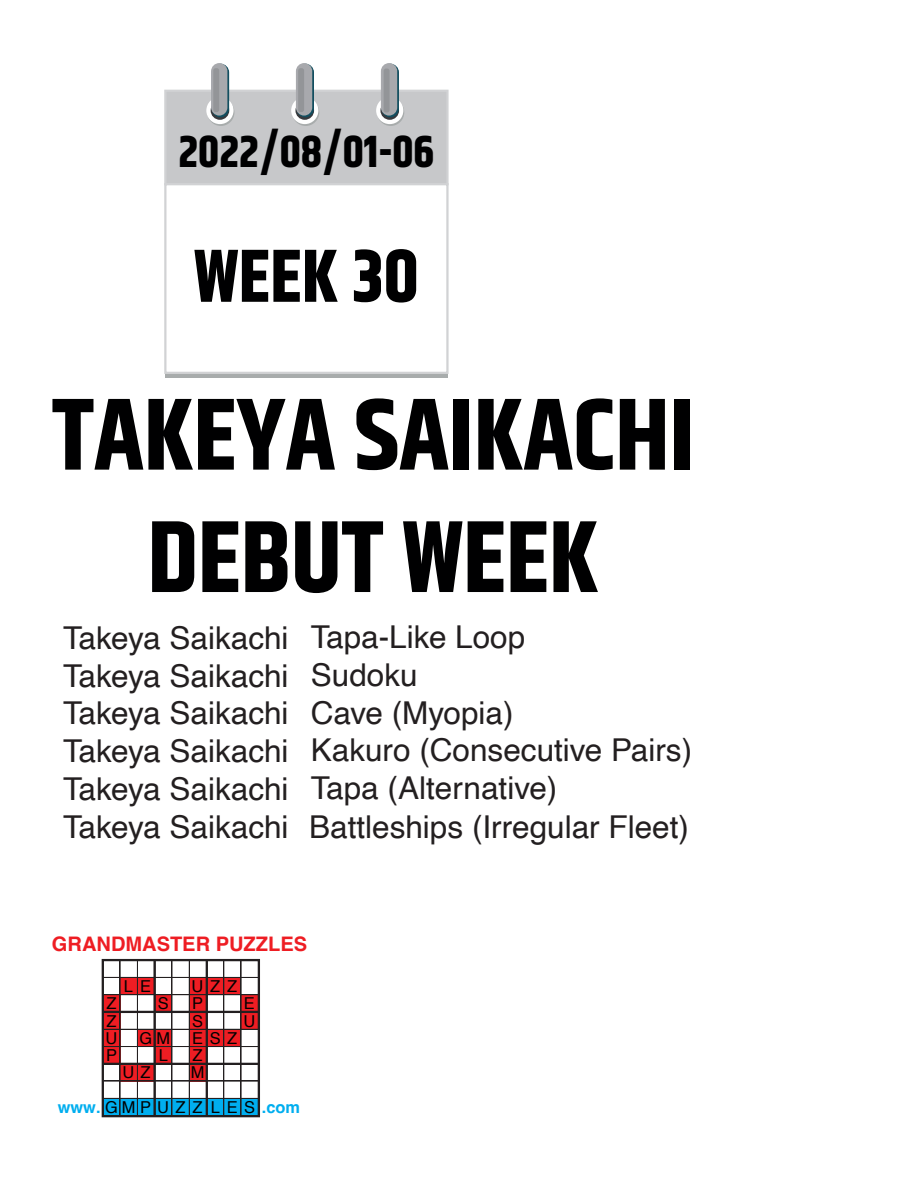
<style>
.page{position:relative;width:918px;height:1188px;background:#fff}
.page>*{position:absolute;margin:0;border:0;box-sizing:border-box;transform-origin:0 0}
.t1{font:700 102px/122.4px "Khand";color:#000001;text-align:center}
.t2{font:700 75px "Khand";color:#000001}
.t3{font:700 45px "Khand";color:#000001}
.t4{font:31.5px/37.8px "Helvetica";color:#231f20;text-align:justify}
.t5{font:700 20.1px "Helvetica";color:#ee1d23}
.t6{font:16.35px/34.5px "Helvetica";letter-spacing:.38em;color:#010101}
.s1{font-weight:700;color:#00aeef}
</style>
<div class="page">
<div style="left:104px;top:1098px;width:155px;height:18px;background:#00aeef"></div>
<div style="left:120px;top:977px;width:35px;height:18px;background:#ee1d23"></div>
<div style="left:189px;top:977px;width:52px;height:18px;background:#ee1d23"></div>
<div style="left:103px;top:995px;width:17px;height:17px;background:#ee1d23"></div>
<div style="left:155px;top:995px;width:17px;height:17px;background:#ee1d23"></div>
<div style="left:189px;top:995px;width:18px;height:17px;background:#ee1d23"></div>
<div style="left:241px;top:995px;width:18px;height:17px;background:#ee1d23"></div>
<div style="left:103px;top:1012px;width:17px;height:17px;background:#ee1d23"></div>
<div style="left:189px;top:1012px;width:18px;height:17px;background:#ee1d23"></div>
<div style="left:241px;top:1012px;width:18px;height:17px;background:#ee1d23"></div>
<div style="left:103px;top:1029px;width:17px;height:18px;background:#ee1d23"></div>
<div style="left:137px;top:1029px;width:35px;height:18px;background:#ee1d23"></div>
<div style="left:189px;top:1029px;width:52px;height:18px;background:#ee1d23"></div>
<div style="left:103px;top:1047px;width:17px;height:17px;background:#ee1d23"></div>
<div style="left:155px;top:1047px;width:17px;height:17px;background:#ee1d23"></div>
<div style="left:189px;top:1047px;width:18px;height:17px;background:#ee1d23"></div>
<div style="left:120px;top:1064px;width:35px;height:17px;background:#ee1d23"></div>
<div style="left:189px;top:1064px;width:18px;height:17px;background:#ee1d23"></div>
<hr style="left:120px;top:961px;width:1px;height:51px;background:#231f20">
<hr style="left:172px;top:961px;width:1px;height:51px;background:#231f20">
<hr style="left:224px;top:961px;width:1px;height:51px;background:#231f20">
<hr style="left:241px;top:961px;width:1px;height:51px;background:#231f20">
<hr style="left:120px;top:1013px;width:1px;height:51px;background:#231f20">
<hr style="left:172px;top:1013px;width:1px;height:51px;background:#231f20">
<hr style="left:224px;top:1013px;width:1px;height:51px;background:#231f20">
<hr style="left:241px;top:1013px;width:1px;height:51px;background:#231f20">
<hr style="left:104px;top:1081px;width:51px;height:1px;background:#231f20">
<hr style="left:155px;top:1081px;width:52px;height:1px;background:#231f20">
<hr style="left:120px;top:1064px;width:1px;height:52px;background:#231f20">
<hr style="left:172px;top:1064px;width:1px;height:52px;background:#231f20">
<hr style="left:224px;top:1064px;width:1px;height:52px;background:#231f20">
<hr style="left:241px;top:1064px;width:1px;height:52px;background:#231f20">
<hr style="left:207px;top:1081px;width:51px;height:1px;background:#231f20">
<div style="left:102px;top:959px;width:158px;height:158px;border:2px solid #231f20"></div>
<hr style="left:153px;top:959px;width:3px;height:157px;background:#231f20">
<hr style="left:206px;top:960px;width:2px;height:156px;background:#231f20">
<hr style="left:103px;top:1063px;width:156px;height:2px;background:#231f20">
<hr style="left:102px;top:1011px;width:156px;height:2px;background:#231f20">
<hr style="left:102px;top:959px;width:1px;height:157px;background:#231f20">
<hr style="left:119px;top:960px;width:1px;height:156px;background:#231f20">
<hr style="left:137px;top:960px;width:1px;height:156px;background:#231f20">
<hr style="left:171px;top:960px;width:1px;height:156px;background:#231f20">
<hr style="left:189px;top:960px;width:1px;height:156px;background:#231f20">
<hr style="left:223px;top:960px;width:1px;height:156px;background:#231f20">
<hr style="left:240px;top:960px;width:1px;height:156px;background:#231f20">
<hr style="left:258px;top:960px;width:1px;height:156px;background:#231f20">
<hr style="left:103px;top:959px;width:156px;height:1px;background:#231f20">
<hr style="left:103px;top:977px;width:156px;height:1px;background:#231f20">
<hr style="left:103px;top:994px;width:156px;height:1px;background:#231f20">
<hr style="left:103px;top:1029px;width:156px;height:1px;background:#231f20">
<hr style="left:103px;top:1046px;width:156px;height:1px;background:#231f20">
<hr style="left:103px;top:1080px;width:156px;height:1px;background:#231f20">
<hr style="left:103px;top:1098px;width:156px;height:1px;background:#231f20">
<hr style="left:103px;top:1115px;width:156px;height:1px;background:#231f20">
<div style="left:164px;top:90px;width:285px;height:95px;background:#c7c8ca;border:2px solid #d1d2d4"></div>
<div style="left:165px;top:189px;width:282px;height:189px;background:#a8acac"></div>
<div style="left:164px;top:183px;width:285px;height:191px;background:#fff;border:2px solid #d1d2d4"></div>
<svg style="left:207px;top:99px;width:27px;height:27px"></svg>
<svg style="left:206px;top:97px;width:28px;height:27px"></svg>
<svg style="left:211px;top:101px;width:18px;height:19px"></svg>
<svg style="left:212px;top:64px;width:17px;height:53px"></svg>
<div style="left:211px;top:63px;width:16px;height:53px;background:#a8a9ad;border-radius:8px"></div>
<svg style="left:292px;top:99px;width:27px;height:27px"></svg>
<div style="left:291px;top:97px;width:27px;height:27px;background:#fff;border-radius:50%"></div>
<svg style="left:295px;top:101px;width:19px;height:19px"></svg>
<svg style="left:297px;top:64px;width:17px;height:53px"></svg>
<div style="left:296px;top:63px;width:16px;height:53px;background:#a8a9ad;border-radius:8px"></div>
<svg style="left:377px;top:99px;width:27px;height:27px"></svg>
<div style="left:376px;top:97px;width:27px;height:27px;background:#fff;border-radius:50%"></div>
<svg style="left:380px;top:101px;width:19px;height:19px"></svg>
<svg style="left:381px;top:64px;width:18px;height:53px"></svg>
<div style="left:381px;top:63px;width:16px;height:53px;background:#a8a9ad;border-radius:8px"></div>
<div style="left:213px;top:68px;width:6px;height:44px;background:#939598;border-radius:2px"></div>
<div style="left:298px;top:68px;width:6px;height:44px;background:#939598;border-radius:2px"></div>
<div style="left:384px;top:69px;width:6px;height:43px;background:#939598;border-radius:2px"></div>
<h3 class="t3" style="left:178px;top:120px;width:258px">2022/08/01-06</h3>
<h2 class="t2" style="left:194px;top:223px;width:226px">WEEK 30</h2>
<h1 class="t1" style="left:52px;top:379px;width:644px">TAKEYA SAIKACHI<br>DEBUT WEEK</h1>
<p class="t4" style="left:63px;top:620px;width:227px">Takeya Saikachi Takeya Saikachi Takeya Saikachi Takeya Saikachi Takeya Saikachi Takeya Saikachi</p>
<p class="t4" style="left:311px;top:619px;width:383px;text-align:left">Tapa-Like Loop<br>Sudoku<br>Cave (Myopia)<br>Kakuro (Consecutive Pairs)<br>Tapa (Alternative)</p>
<p class="t4" style="left:309px;top:809px;width:381px">Battleships (Irregular Fleet)</p>
<p class="t5" style="left:52px;top:931px;width:257px">GRANDMASTER PUZZLES</p>
<p class="t6" style="left:124px;top:969px;width:29px">L E</p>
<p class="t6" style="left:192px;top:969px;width:47px">UZZ</p>
<p class="t6" style="left:107px;top:986px;width:12px">Z</p>
<p class="t6" style="left:158px;top:986px;width:12px">S</p>
<p class="t6" style="left:192px;top:986px;width:12px">P</p>
<p class="t6" style="left:244px;top:986px;width:12px">E</p>
<p class="t6" style="left:107px;top:1004px;width:12px">Z</p>
<p class="t6" style="left:192px;top:1004px;width:12px">S</p>
<p class="t6" style="left:243px;top:1004px;width:13px">U</p>
<p class="t6" style="left:106px;top:1021px;width:13px">U</p>
<p class="t6" style="left:139px;top:1021px;width:32px">G M</p>
<p class="t6" style="left:192px;top:1021px;width:47px">ESZ</p>
<p class="t6" style="left:106px;top:1038px;width:12px">P</p>
<p class="t6" style="left:159px;top:1038px;width:11px">L</p>
<p class="t6" style="left:193px;top:1038px;width:12px">Z</p>
<p class="t6" style="left:123px;top:1056px;width:30px">U Z</p>
<p class="t6" style="left:58px;top:1056px;width:244px;text-indent:133px">M <span class="s1">www.</span>GMPUZ Z L ES <span class="s1">.com</span></p>
</div>
